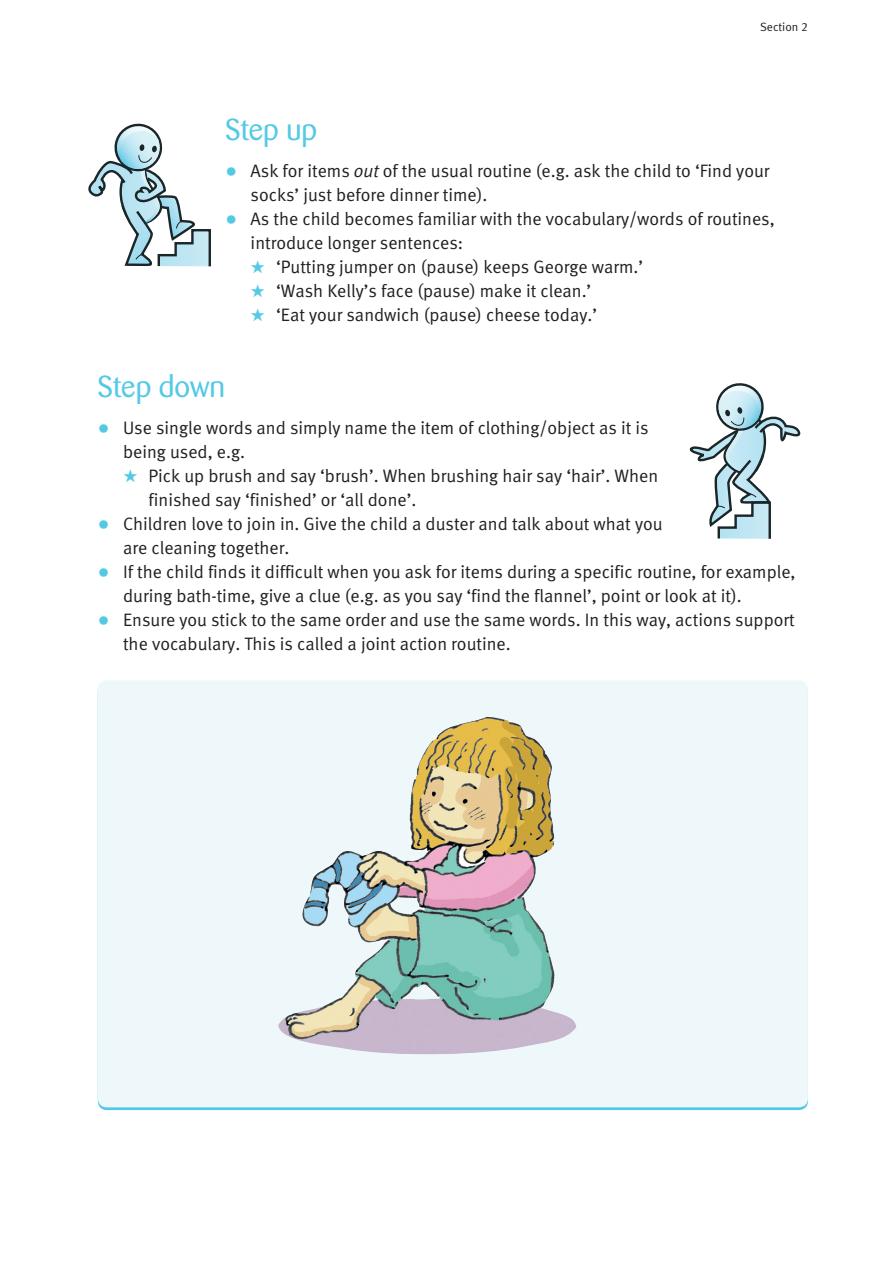
<style>
.page{position:relative;width:893px;height:1263px;background:#fff}
.page>*{position:absolute;margin:0;border:0;box-sizing:border-box;transform-origin:0 0}
.t1{font:30px "Barmeno";color:#54c9e5}
.t2{font:18px/24px "Meta Normal LF";color:#231f20}
.t3{font:12px "Meta Normal LF";color:#231f20}
.s1{font-size:24px;color:#54c9e5}
.s2{font-style:italic}
.s3{color:#54c9e5}
</style>
<div class="page">
<svg style="left:88px;top:123px;width:123px;height:144px"></svg>
<svg style="left:689px;top:383px;width:112px;height:156px"></svg>
<div style="left:98px;top:680px;width:710px;height:427px;background:#eef8fb;border-radius:9px"></div>
<img style="left:278px;top:717px;width:298px;height:338px">
<p class="t3" style="left:760px;top:20px;width:49px">Section 2</p>
<h1 class="t1" style="left:225px;top:112px;width:93px">Step up</h1>
<p class="t2" style="left:251px;top:159px;width:520px;text-indent:-26px"><span class="s1">•</span> Ask for items <span class="s2">out</span> of the usual routine (e.g. ask the child to ‘Find your socks’ just before dinner time).</p>
<p class="t2" style="left:251px;top:207px;width:526px;text-indent:-26px"><span class="s1">•</span> As the child becomes familiar with the vocabulary/words of routines, introduce longer sentences:</p>
<p class="t2" style="left:251px;top:255px;width:394px"><span class="s3">★</span> ‘Putting jumper on (pause) keeps George warm.’</p>
<p class="t2" style="left:251px;top:279px;width:342px"><span class="s3">★</span> ‘Wash Kelly’s face (pause) make it clean.’</p>
<p class="t2" style="left:251px;top:303px;width:348px"><span class="s3">★</span> ‘Eat your sandwich (pause) cheese today.’</p>
<h1 class="t1" style="left:98px;top:369px;width:129px">Step down</h1>
<p class="t2" style="left:123px;top:415px;width:527px;text-indent:-26px"><span class="s1">•</span> Use single words and simply name the item of clothing/object as it is being used, e.g.</p>
<p class="t2" style="left:149px;top:463px;width:511px;text-indent:-26px"><span class="s3">★</span> Pick up brush and say ‘brush’. When brushing hair say ‘hair’. When finished say ‘finished’ or ‘all done’.</p>
<p class="t2" style="left:123px;top:511px;width:541px;text-indent:-26px"><span class="s1">•</span> Children love to join in. Give the child a duster and talk about what you are cleaning together.</p>
<p class="t2" style="left:123px;top:559px;width:674px;text-indent:-26px"><span class="s1">•</span> If the child finds it difficult when you ask for items during a specific routine, for example, during bath-time, give a clue (e.g. as you say ‘find the flannel’, point or look at it).</p>
<p class="t2" style="left:123px;top:607px;width:673px;text-indent:-26px"><span class="s1">•</span> Ensure you stick to the same order and use the same words. In this way, actions support the vocabulary. This is called a joint action routine.</p>
</div>
